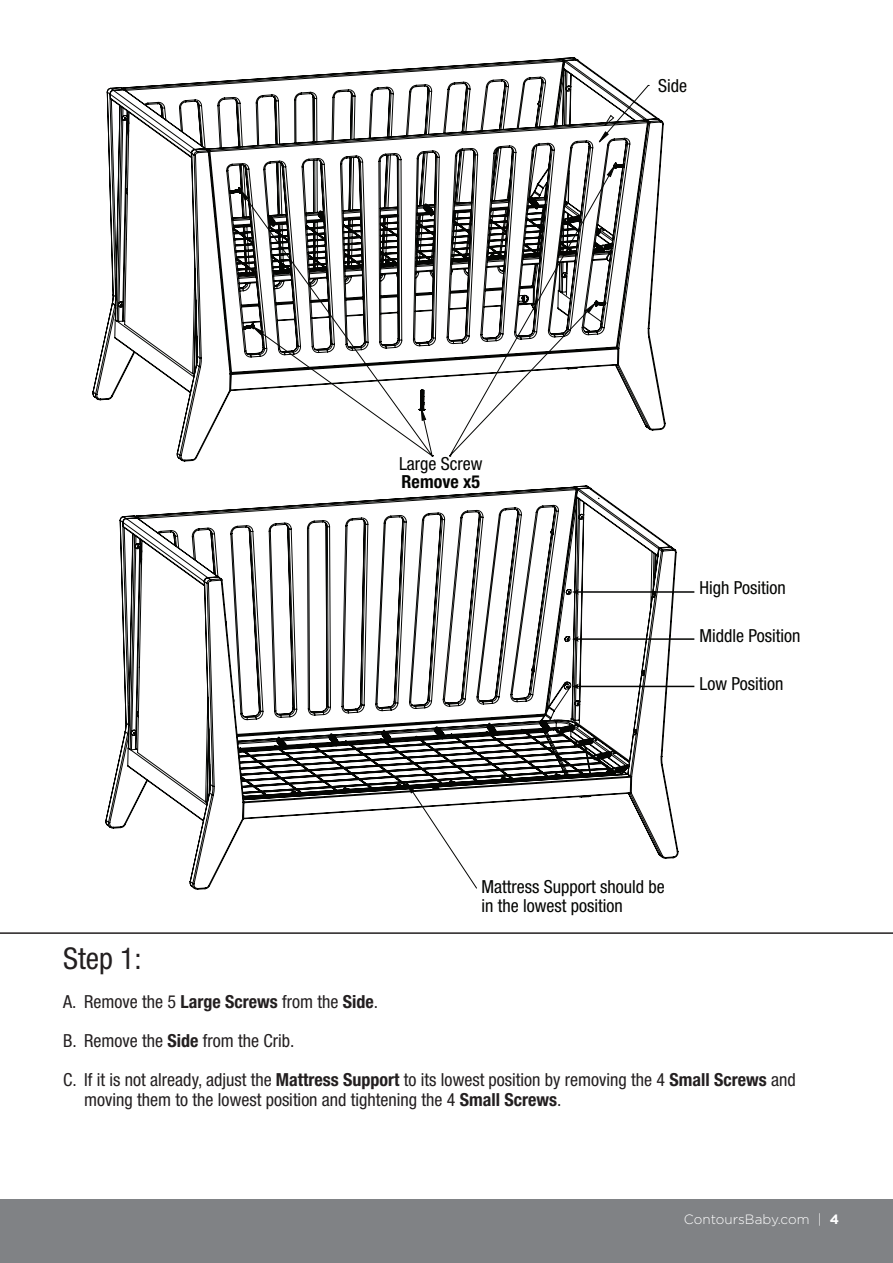
<style>
.page{position:relative;width:893px;height:1263px;background:#fff}
.page>*{position:absolute;margin:0;border:0;box-sizing:border-box;transform-origin:0 0}
.t1{font:condensed 30px "Helvetica Neue";color:#231f20}
.t2{font:condensed 18px/19.5px "Helvetica Neue";color:#231f20}
.t3{font:condensed 18px/18px "Helvetica Neue";color:#040503}
.t4{font:300 13.5px "Gotham";color:#fff}
.s1{font-weight:700}
</style>
<div class="page">
<div style="left:0;top:1199px;width:893px;height:64px;background:#808285"></div>
<svg style="left:105px;top:485px;width:574px;height:405px"></svg>
<svg style="left:92px;top:57px;width:574px;height:405px"></svg>
<svg style="left:598px;top:85px;width:51px;height:58px"></svg>
<hr style="left:577px;top:591px;width:117px;height:2px;background:#040503">
<svg style="left:572px;top:589px;width:7px;height:6px"></svg>
<hr style="left:577px;top:638px;width:117px;height:2px;background:#040503">
<svg style="left:572px;top:636px;width:7px;height:6px"></svg>
<hr style="left:577px;top:686px;width:117px;height:1px;background:#040503">
<svg style="left:572px;top:684px;width:7px;height:5px"></svg>
<hr style="left:0;top:932px;width:892px;height:2px;background:#231f20">
<p class="t3" style="left:658px;top:76px;width:30px">Side</p>
<p class="t3" style="left:399px;top:454px;width:85px">Large Screw<br><span class="s1">Remove x5</span></p>
<p class="t3" style="left:699px;top:579px;width:88px">High Position</p>
<p class="t3" style="left:699px;top:627px;width:102px">Middle Position</p>
<p class="t3" style="left:699px;top:675px;width:86px">Low Position</p>
<p class="t3" style="left:481px;top:876px;width:185px;line-height:19.5px">Mattress Support should be in the lowest position</p>
<p class="t1" style="left:63px;top:941px;width:80px">Step 1:</p>
<p class="t2" style="left:63px;top:992px;width:317px">A. Remove the 5 <span class="s1">Large Screws</span> from the <span class="s1">Side</span>.</p>
<p class="t2" style="left:63px;top:1031px;width:233px">B. Remove the <span class="s1">Side</span> from the Crib.</p>
<p class="t2" style="left:84px;top:1070px;width:713px;text-indent:-21px">C. If it is not already, adjust the <span class="s1">Mattress Support</span> to its lowest position by removing the 4 <span class="s1">Small Screws</span> and moving them to the lowest position and tightening the 4 <span class="s1">Small Screws</span>.</p>
<p class="t4" style="left:684px;top:1210px;width:157px">ContoursBaby.com | <span class="s1">4</span></p>
</div>
